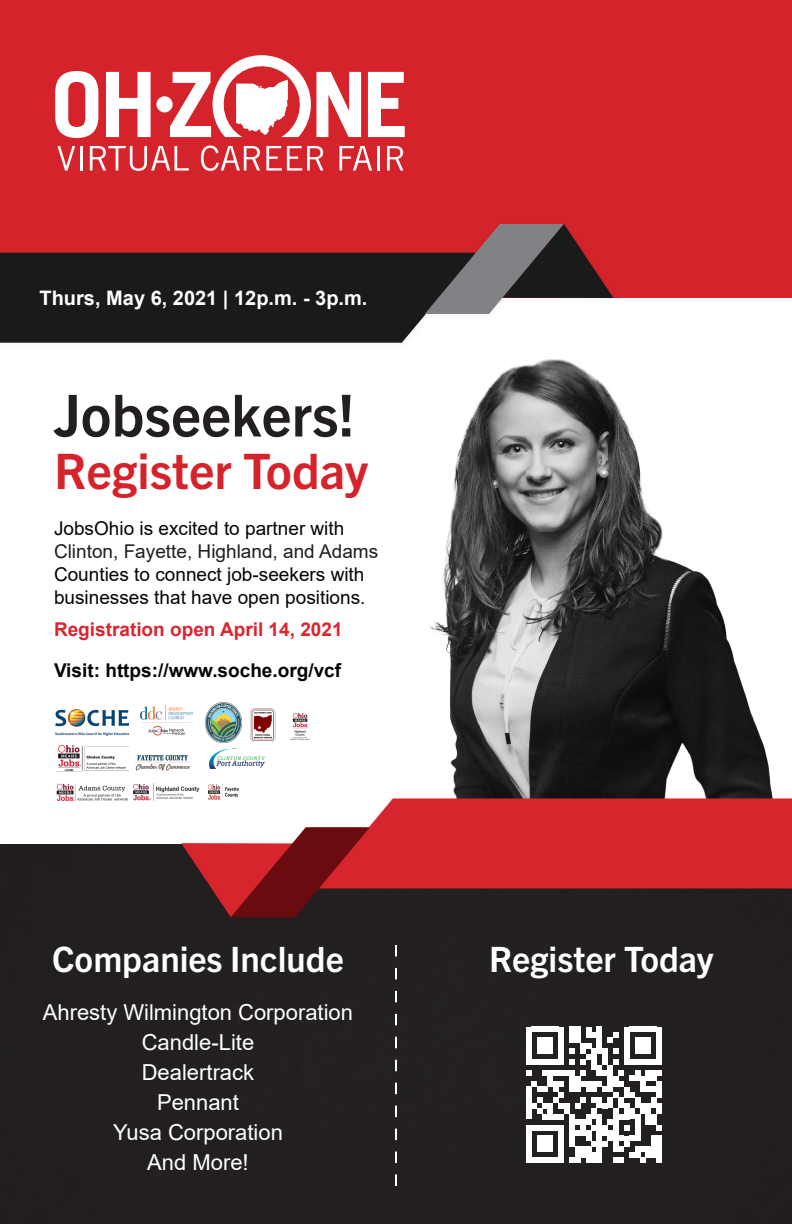
<style>
.page{position:relative;width:792px;height:1224px;background:#fff}
.page>*{position:absolute;margin:0;border:0;box-sizing:border-box;transform-origin:0 0}
.t1{font:700 58px "Trade Gothic Next LT Pro";color:#231f20}
.t2{font:700 49px "Trade Gothic Next LT Pro";color:#d5232b}
.t3{font:700 35px "Trade Gothic Next LT Pro";color:#fff}
.t4{font:22px "Arial";color:#fff}
.t5{font:700 20px "Arial";color:#fff}
.t6{font:19px/22.8px "Arial";color:#040503}
.t7{font:700 19px "Arial";color:#040503}
.t8{font:700 19px "Arial";color:#da252f}
.s1{color:#211c20}
</style>
<div class="page">
<div style="left:0;top:843px;width:792px;height:381px;background:#231f20"></div>
<img style="left:55px;top:359px;width:717px;height:435px">
<div style="left:0;top:0;width:792px;height:298px;background:#d5232b"></div>
<svg style="left:395px;top:945px;width:2px;height:241px"></svg>
<div style="left:177px;top:794px;width:615px;height:128px;background:#870000;opacity:.05"></div>
<div style="left:318px;top:798px;width:474px;height:90px;background:#d6252c"></div>
<svg style="left:181px;top:827px;width:189px;height:90px"></svg>
<div style="left:0;top:217px;width:621px;height:133px;background:#4c0000;opacity:.05"></div>
<div style="left:0;top:253px;width:477px;height:90px;background:#191b1a"></div>
<svg style="left:425px;top:224px;width:189px;height:90px"></svg>
<div style="left:156px;top:96px;width:17px;height:16px;background:#fff;border-radius:50%"></div>
<svg style="left:55px;top:71px;width:43px;height:67px"></svg>
<svg style="left:106px;top:72px;width:45px;height:65px"></svg>
<svg style="left:368px;top:72px;width:37px;height:65px"></svg>
<svg style="left:57px;top:146px;width:18px;height:25px"></svg>
<hr style="left:80px;top:146px;width:2px;height:25px;background:#fff">
<svg style="left:90px;top:146px;width:99px;height:25px"></svg>
<svg style="left:201px;top:146px;width:59px;height:25px"></svg>
<svg style="left:266px;top:146px;width:57px;height:25px"></svg>
<svg style="left:339px;top:146px;width:33px;height:25px"></svg>
<hr style="left:377px;top:146px;width:3px;height:25px;background:#fff">
<svg style="left:387px;top:146px;width:16px;height:25px"></svg>
<svg style="left:170px;top:55px;width:191px;height:82px"></svg>
<svg style="left:526px;top:1027px;width:136px;height:136px"></svg>
<div style="left:657px;top:1136px;width:5px;height:16px;background:#fff"></div>
<div style="left:657px;top:1152px;width:5px;height:11px;background:#fff"></div>
<img style="left:56px;top:709px;width:72px;height:27px">
<img style="left:141px;top:705px;width:52px;height:31px">
<img style="left:133px;top:745px;width:60px;height:33px">
<img style="left:209px;top:783px;width:29px;height:18px">
<img style="left:56px;top:746px;width:72px;height:26px">
<img style="left:56px;top:782px;width:72px;height:20px">
<img style="left:286px;top:711px;width:29px;height:30px">
<img style="left:205px;top:703px;width:36px;height:39px">
<img style="left:250px;top:705px;width:27px;height:38px">
<img style="left:210px;top:749px;width:54px;height:20px">
<img style="left:132px;top:784px;width:68px;height:17px">
<p class="t5" style="left:40px;top:284px;width:329px">Thurs, May 6, 2021 | 12p.m. - 3p.m.</p>
<p class="t1" style="left:54px;top:375px;width:302px">Jobseekers!</p>
<p class="t2" style="left:54px;top:437px;width:316px">Register Today</p>
<p class="t6" style="left:54px;top:517px;width:326px">JobsOhio is excited to partner with <span class="s1">Clinton, Fayette, Highland, and Adams </span>Counties to connect job-seekers with businesses that have open positions.</p>
<p class="t8" style="left:54px;top:616px;width:290px">Registration open April 14, 2021</p>
<p class="t7" style="left:54px;top:657px;width:289px">Visit: https://www.soche.org/vcf</p>
<p class="t3" style="left:52px;top:935px;width:293px">Companies Include</p>
<p class="t3" style="left:489px;top:935px;width:226px">Register Today</p>
<p class="t4" style="left:43px;top:997px;width:312px">Ahresty Wilmington Corporation</p>
<p class="t4" style="left:142px;top:1027px;width:114px">Candle-Lite</p>
<p class="t4" style="left:142px;top:1057px;width:114px">Dealertrack</p>
<p class="t4" style="left:157px;top:1087px;width:83px">Pennant</p>
<p class="t4" style="left:113px;top:1117px;width:171px">Yusa Corporation</p>
<p class="t4" style="left:147px;top:1147px;width:103px">And More!</p>
</div>
